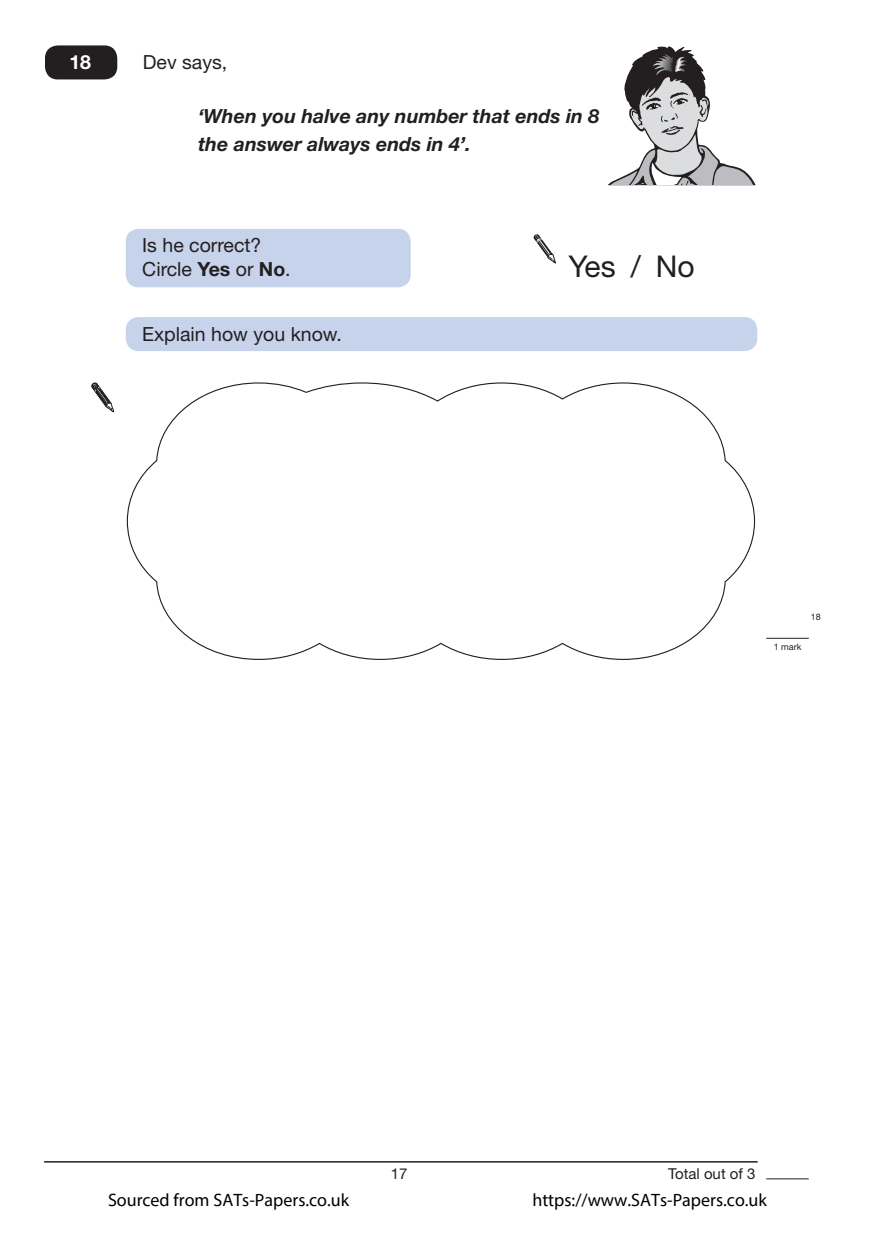
<style>
.page{position:relative;width:875px;height:1245px;background:#fff}
.page>*{position:absolute;margin:0;border:0;box-sizing:border-box;transform-origin:0 0}
.t1{font:30px "Helvetica Neue LT Std";color:#231f20}
.t2{font:italic 700 19.5px/28.5px "Helvetica Neue LT Std";color:#231f20}
.t3{font:19.5px/23.4px "Helvetica Neue LT Std";color:#231f20}
.t4{font:700 19.5px "Helvetica Neue LT Std";color:#fff}
.t5{font:18px "Myriad Pro";color:#000}
.t6{font:15px "Helvetica Neue LT Std";color:#231f20}
.t7{font:9px "Helvetica Neue LT Std";color:#231f20}
.s1{font-weight:700}
</style>
<div class="page">
<hr style="left:44px;top:1161px;width:714px;height:1px;background:#231f20">
<hr style="left:766px;top:1178px;width:43px;height:1px;background:#231f20">
<div style="left:126px;top:229px;width:285px;height:58px;background:#c6d3eb;border-radius:13px"></div>
<svg style="left:534px;top:234px;width:22px;height:29px"></svg>
<div style="left:126px;top:317px;width:631px;height:34px;background:#c6d3eb;border-radius:13px"></div>
<svg style="left:126px;top:382px;width:629px;height:278px"></svg>
<svg style="left:92px;top:383px;width:22px;height:29px"></svg>
<svg style="left:766px;top:637px;width:43px;height:1px"></svg>
<hr style="left:766px;top:638px;width:43px;height:1px;background:#231f20">
<div style="left:45px;top:45px;width:72px;height:34px;background:#231f20;border-radius:13px"></div>
<svg style="left:608px;top:46px;width:147px;height:139px"></svg>
<p class="t4" style="left:69px;top:50px;width:23px">18</p>
<p class="t3" style="left:143px;top:50px;width:86px">Dev says,</p>
<p class="t2" style="left:198px;top:101px;width:403px">‘When you halve any number that ends in 8 the answer always ends in 4’.</p>
<p class="t3" style="left:142px;top:234px;width:150px">Is he correct?<br>Circle <span class="s1">Yes</span> or <span class="s1">No</span>.</p>
<p class="t3" style="left:142px;top:322px;width:201px">Explain how you know.</p>
<h1 class="t1" style="left:568px;top:248px;width:128px">Yes / No</h1>
<p class="t7" style="left:774px;top:642px;width:29px">1 mark</p>
<p class="t7" style="left:811px;top:612px;width:12px">18</p>
<p class="t6" style="left:391px;top:1164px;width:18px">17</p>
<p class="t6" style="left:668px;top:1164px;width:89px">Total out of 3</p>
<p class="t5" style="left:108px;top:1189px;width:243px">Sourced from SATs-Papers.co.uk</p>
<p class="t5" style="left:532px;top:1189px;width:236px">https://www.SATs-Papers.co.uk</p>
</div>
